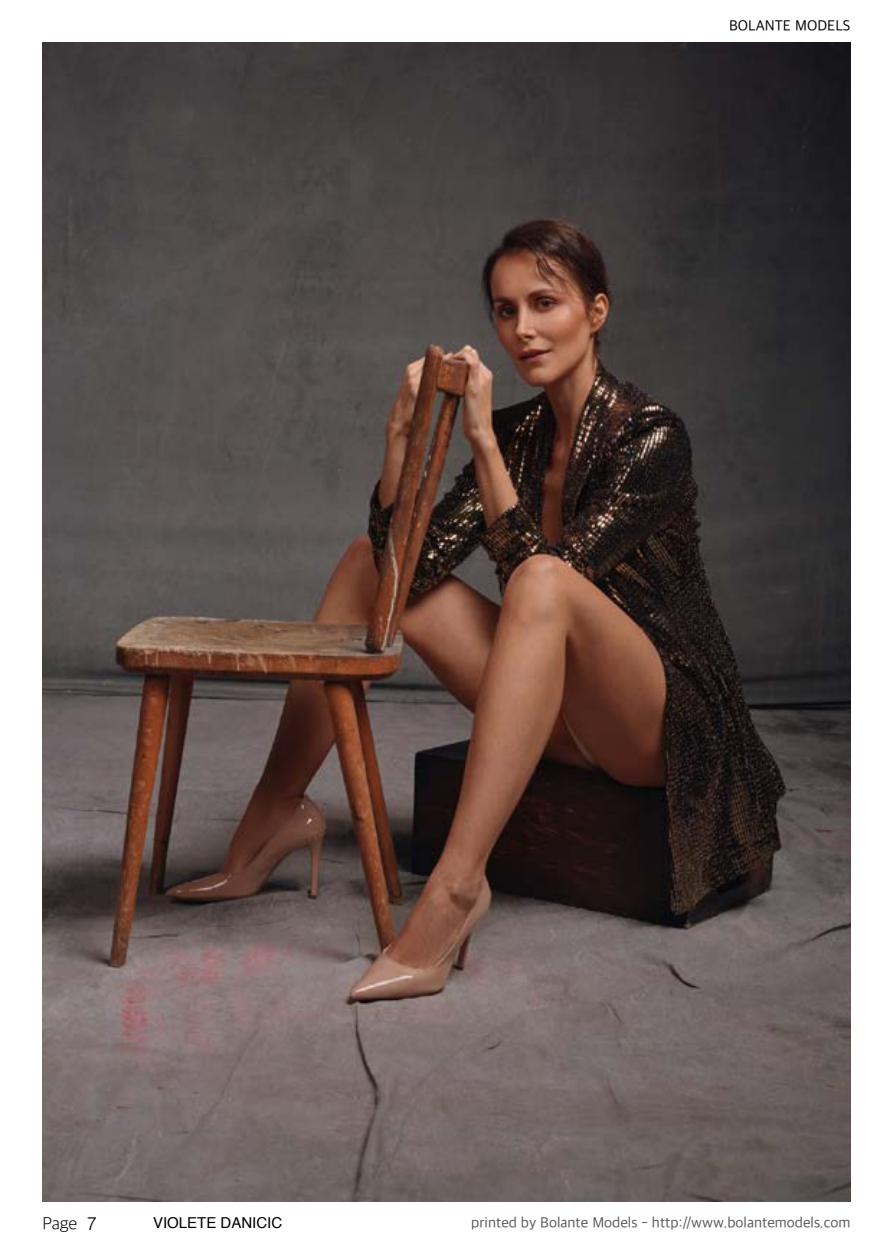
<style>
.page{position:relative;width:893px;height:1259px;background:#fff}
.page>*{position:absolute;margin:0;border:0;box-sizing:border-box;transform-origin:0 0}
.t1{font:200 18px "Apple SD Gothic Neo";color:#000}
.t2{font:15px "Apple SD Gothic Neo";color:#58595b}
.t3{font:15px "Helvetica";color:#000}
.t4{font:15px "Apple SD Gothic Neo";color:#000}
.s1{font-family:"Helvetica";font-weight:300}
</style>
<div class="page">
<img style="left:43px;top:43px;width:807px;height:1158px">
<p class="t4" style="left:729px;top:17px;width:123px">BOLANTE MODELS</p>
<p class="t1" style="left:43px;top:1214px;width:56px">Page <span class="s1">7</span></p>
<p class="t3" style="left:153px;top:1211px;width:131px">VIOLETE DANICIC</p>
<p class="t2" style="left:471px;top:1214px;width:381px">printed by Bolante Models - http://www.bolantemodels.com</p>
</div>
